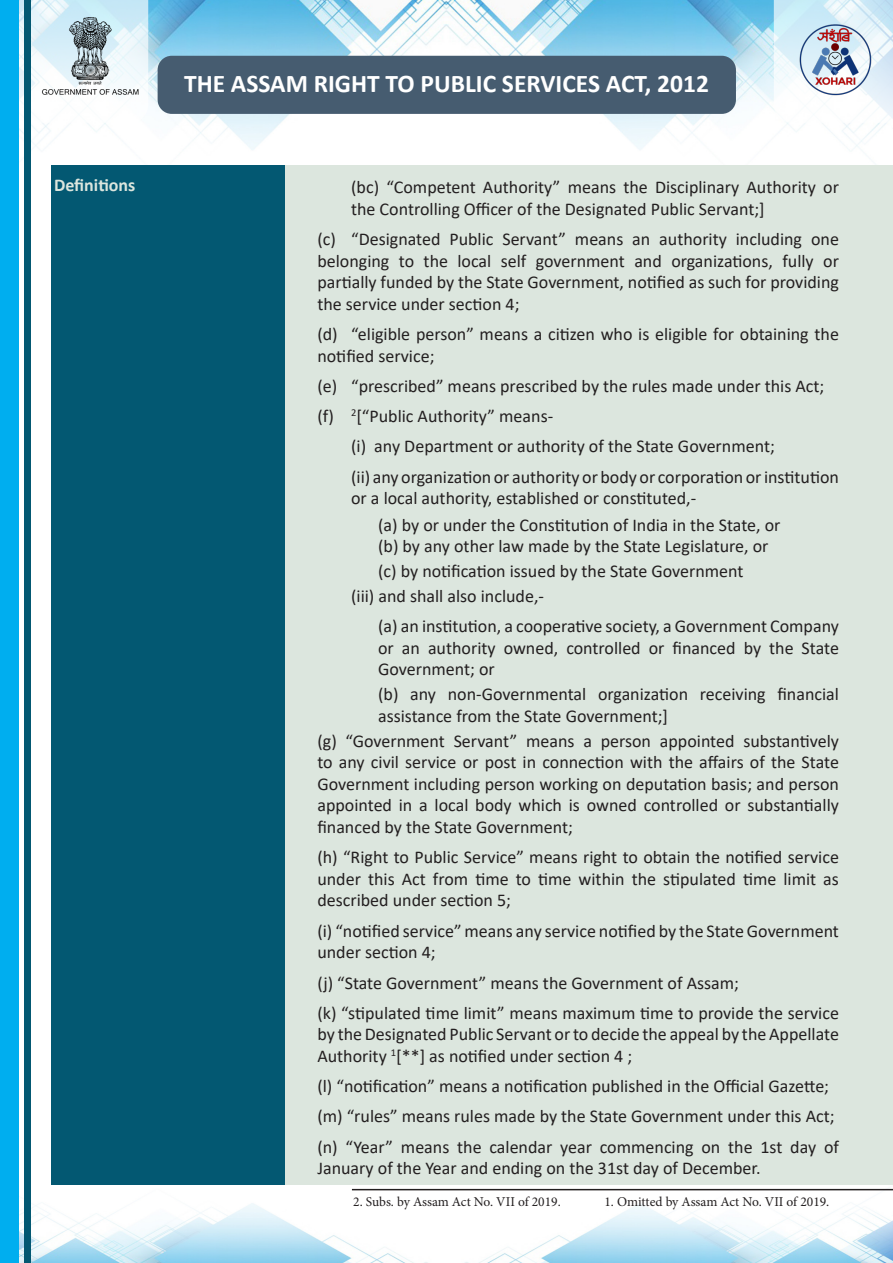
<style>
.page{position:relative;width:893px;height:1263px;background:#fff}
.page>*{position:absolute;margin:0;border:0;box-sizing:border-box;transform-origin:0 0}
.t1{font:700 25.5px "Calibri";color:#fff}
.t2{font:18px/21.6px "Calibri";color:#231f20}
.t3{font:700 18px "Calibri";color:#dce6de}
.t4{font:13.5px "Minion Pro";letter-spacing:-.005em;color:#231f20}
</style>
<div class="page">
<img style="left:18px;top:0;width:869px;height:178px">
<svg style="left:18px;top:0;width:130px;height:123px"></svg>
<svg style="left:774px;top:0;width:119px;height:123px"></svg>
<div style="left:51px;top:165px;width:235px;height:1020px;background:#035872"></div>
<div style="left:286px;top:165px;width:607px;height:1020px;background:#dce6de"></div>
<div style="left:158px;top:56px;width:578px;height:58px;background:#465c70;border-radius:14px"></div>
<img style="left:783px;top:11px;width:104px;height:104px">
<img style="left:37px;top:12px;width:106px;height:103px">
<img style="left:18px;top:1185px;width:875px;height:78px">
<div style="left:0;top:0;width:18px;height:1263px;background:#00aeef"></div>
<div style="left:24px;top:0;width:7px;height:1263px;background:#035872"></div>
<hr style="left:352px;top:1189px;width:541px;height:1px;background:#231f20">
<p class="t1" style="left:184px;top:66px;width:526px">THE ASSAM RIGHT TO PUBLIC SERVICES ACT, 2012</p>
<p class="t3" style="left:54px;top:173px;width:83px">Definitions</p>
<p class="t2" style="left:351px;top:176px;width:489px">(bc) “Competent Authority” means the Disciplinary Authority or the Controlling Officer of the Designated Public Servant;]</p>
<p class="t2" style="left:317px;top:228px;width:523px;text-align:justify">(c) “Designated Public Servant” means an authority including one belonging to the local self government and organizations, fully or partially funded by the State Government, notified as such for providing the service under section 4;</p>
<p class="t2" style="left:317px;top:323px;width:523px">(d) “eligible person” means a citizen who is eligible for obtaining the notified service;</p>
<p class="t2" style="left:317px;top:375px;width:509px">(e) “prescribed” means prescribed by the rules made under this Act;</p>
<p class="t2" style="left:317px;top:405px;width:237px">(f) <sup>2</sup>[“Public Authority” means-</p>
<p class="t2" style="left:351px;top:435px;width:425px">(i) any Department or authority of the State Government;</p>
<p class="t2" style="left:351px;top:465px;width:489px">(ii) any organization or authority or body or corporation or institution or a local authority, established or constituted,-</p>
<p class="t2" style="left:378px;top:514px;width:404px">(a) by or under the Constitution of India in the State, or</p>
<p class="t2" style="left:378px;top:535px;width:392px">(b) by any other law made by the State Legislature, or</p>
<p class="t2" style="left:378px;top:560px;width:367px">(c) by notification issued by the State Government</p>
<p class="t2" style="left:351px;top:585px;width:194px">(iii) and shall also include,-</p>
<p class="t2" style="left:378px;top:615px;width:462px;text-align:justify">(a) an institution, a cooperative society, a Government Company or an authority owned, controlled or financed by the State Government; or</p>
<p class="t2" style="left:378px;top:683px;width:462px">(b) any non-Governmental organization receiving financial assistance from the State Government;]</p>
<p class="t2" style="left:317px;top:729px;width:523px;text-align:justify">(g) “Government Servant” means a person appointed substantively to any civil service or post in connection with the affairs of the State Government including person working on deputation basis; and person appointed in a local body which is owned controlled or substantially financed by the State Government;</p>
<p class="t2" style="left:317px;top:846px;width:523px;text-align:justify">(h) “Right to Public Service” means right to obtain the notified service under this Act from time to time within the stipulated time limit as described under section 5;</p>
<p class="t2" style="left:317px;top:919px;width:523px">(i) “notified service” means any service notified by the State Government under section 4;</p>
<p class="t2" style="left:317px;top:971px;width:423px">(j) “State Government” means the Government of Assam;</p>
<p class="t2" style="left:317px;top:1001px;width:523px;text-align:justify">(k) “stipulated time limit” means maximum time to provide the service by the Designated Public Servant or to decide the appeal by the Appellate Authority <sup>1</sup>[**] as notified under section 4 ;</p>
<p class="t2" style="left:317px;top:1075px;width:513px">(l) “notification” means a notification published in the Official Gazette;</p>
<p class="t2" style="left:317px;top:1105px;width:519px">(m) “rules” means rules made by the State Government under this Act;</p>
<p class="t2" style="left:317px;top:1135px;width:523px">(n) “Year” means the calendar year commencing on the 1st day of<br>January of the Year and ending on the 31st day of December.</p>
<p class="t4" style="left:353px;top:1193px;width:209px">2. Subs. by Assam Act No. VII of 2019.</p>
<p class="t4" style="left:604px;top:1193px;width:226px">1. Omitted by Assam Act No. VII of 2019.</p>
</div>
